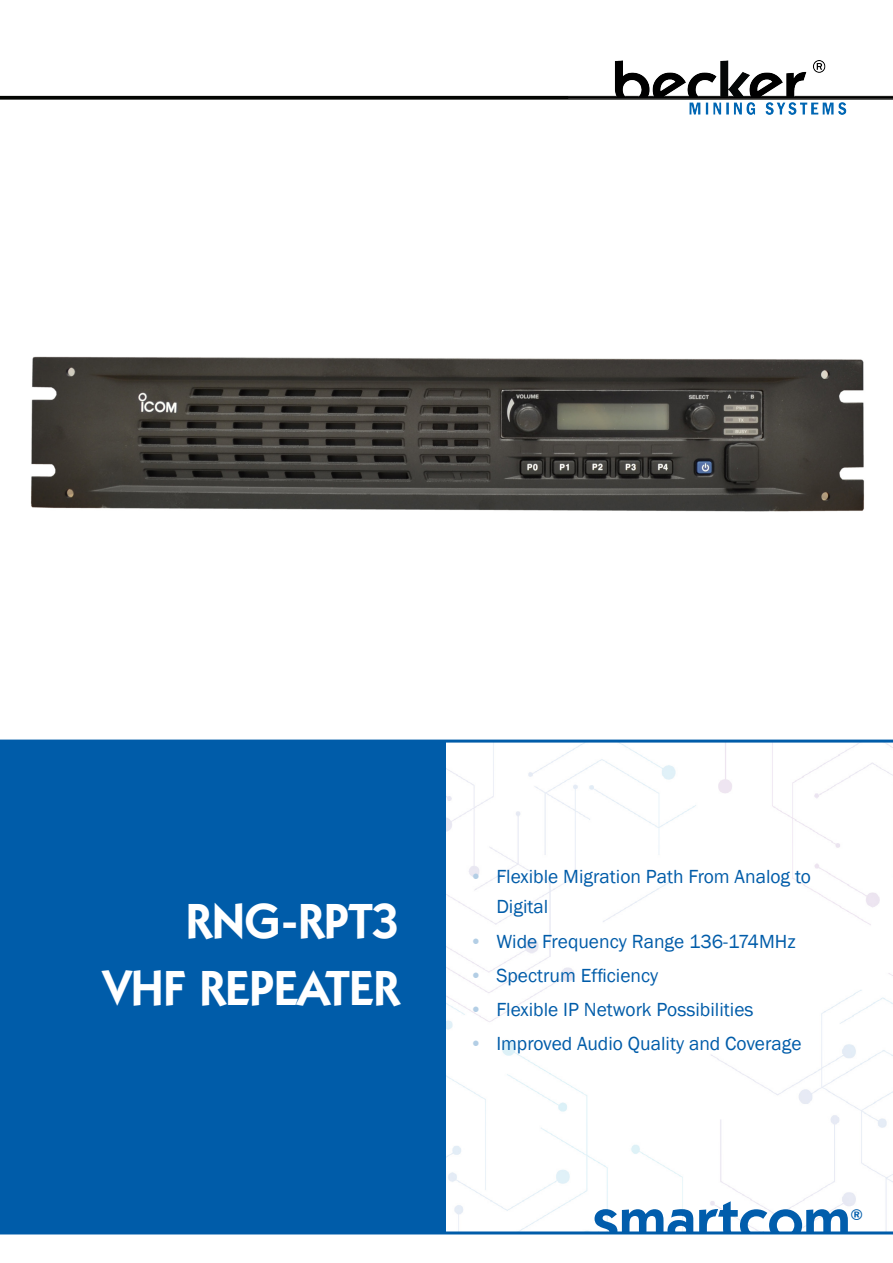
<style>
.page{position:relative;width:893px;height:1263px;background:#fff}
.page>*{position:absolute;margin:0;border:0;box-sizing:border-box;transform-origin:0 0}
.Absatz_Eigenschaft{font:600 60px "Kabel IT Cby BT";color:#015dac}
.Absatz_Eigenschaft-2{font:600 49.5px "Kabel IT Cby BT";color:#fff}
.t1{font:19.5px/30px "Franklin Gothic";color:#005ca9}
.Absatz_Eigenschaft-3{font:600 15px "Kabel IT Cby BT";color:#015dac}
.s1{color:#b3cee5}
</style>
<div class="page">
<img style="left:445px;top:742px;width:448px;height:489px">
<div style="left:0;top:740px;width:445px;height:492px;background:#005ca9"></div>
<hr style="left:0;top:1231px;width:893px;height:3px;background:#005ca9">
<hr style="left:0;top:739px;width:893px;height:3px;background:#005ca9">
<img style="left:30px;top:356px;width:834px;height:156px">
<svg style="left:0;top:96px;width:568px;height:4px;fill:#040503"></svg>
<img style="left:568px;top:61px;width:325px;height:53px">
<p class="Absatz_Eigenschaft-2" style="left:186px;top:891px;width:215px">RNG-RPT3</p>
<p class="Absatz_Eigenschaft-2" style="left:104px;top:957px;width:298px">VHF REPEATER</p>
<p class="t1" style="left:496px;top:862px;width:316px;text-indent:-27px"><span class="s1">•</span> Flexible Migration Path From Analog to<br>Digital</p>
<p class="t1" style="left:469px;top:926px;width:328px"><span class="s1">•</span> Wide Frequency Range 136-174MHz</p>
<p class="t1" style="left:469px;top:961px;width:190px"><span class="s1">•</span> Spectrum Efficiency</p>
<p class="t1" style="left:469px;top:995px;width:286px"><span class="s1">•</span> Flexible IP Network Possibilities</p>
<p class="t1" style="left:469px;top:1029px;width:334px"><span class="s1">•</span> Improved Audio Quality and Coverage</p>
<p class="Absatz_Eigenschaft" style="left:593px;top:1183px;width:259px">smartcom</p>
<p class="Absatz_Eigenschaft-3" style="left:850px;top:1205px;width:14px">®</p>
</div>
